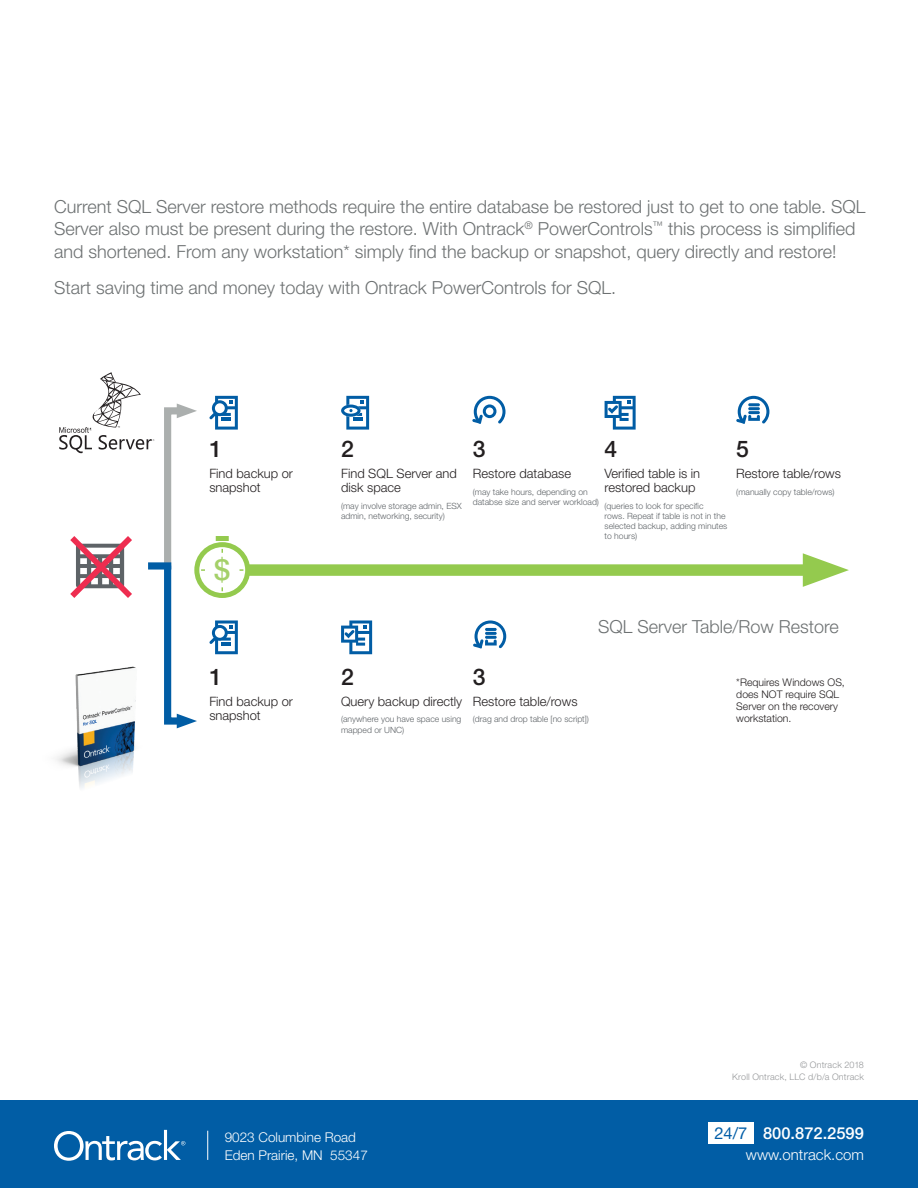
<style>
.page{position:relative;width:918px;height:1188px;background:#fff}
.page>*{position:absolute;margin:0;border:0;box-sizing:border-box;transform-origin:0 0}
.t1{font:500 28.65px "Helvetica Neue LT Std";color:#a4d069}
.t2{font:500 22.95px "Helvetica Neue LT Std";color:#231f20}
.t3{font:300 18px/22.5px "Helvetica Neue LT Std";color:#6d7172}
.t4{font:500 16.5px "Helvetica Neue LT Std";color:#fff}
.t5{font:300 15px "Helvetica Neue LT Std";color:#fff}
.t6{font:300 13.5px/18px "Helvetica Neue LT Std";color:#fff}
.t7{font:300 12.9px/14.4px "Helvetica Neue LT Std";color:#231f20}
.t8{font:300 10.5px/12px "Helvetica Neue LT Std";color:#231f20}
.t9{font:300 9px/12px "Helvetica Neue LT Std";letter-spacing:.02em;color:#96989a;text-align:right}
.t10{font:300 8.55px/10.1px "Helvetica Neue LT Std";color:#5e6367}
.s1{font-weight:400;color:#015da7}
</style>
<div class="page">
<div style="left:0;top:1100px;width:918px;height:88px;background:#015da5"></div>
<div style="left:708px;top:1122px;width:46px;height:21px;background:#fff"></div>
<svg style="left:207px;top:1131px;width:1px;height:29px"></svg>
<svg style="left:54px;top:1130px;width:131px;height:31px"></svg>
<img style="left:56px;top:666px;width:80px;height:122px">
<div style="left:234px;top:564px;width:588px;height:12px;background:#94ca4e"></div>
<svg style="left:803px;top:553px;width:46px;height:34px"></svg>
<div style="left:148px;top:562px;width:23px;height:8px;background:#015da5"></div>
<svg style="left:160px;top:404px;width:37px;height:324px"></svg>
<svg style="left:197px;top:545px;width:51px;height:51px"></svg>
<div style="left:194px;top:542px;width:56px;height:56px;border:5px solid #94ca4e;border-radius:50%"></div>
<div style="left:216px;top:536px;width:13px;height:5px;background:#94ca4e"></div>
<hr style="left:222px;top:549px;width:1px;height:42px;background:#94ca4e">
<hr style="left:201px;top:569px;width:42px;height:2px;background:#94ca4e">
<div style="left:205px;top:553px;width:35px;height:34px;background:#fff;border-radius:50%"></div>
<svg style="left:70px;top:536px;width:62px;height:62px"></svg>
<svg style="left:736px;top:396px;width:33px;height:28px"></svg>
<svg style="left:472px;top:396px;width:34px;height:28px"></svg>
<svg style="left:473px;top:620px;width:33px;height:29px"></svg>
<svg style="left:59px;top:372px;width:95px;height:81px"></svg>
<svg style="left:210px;top:396px;width:28px;height:34px"></svg>
<svg style="left:341px;top:396px;width:28px;height:34px"></svg>
<svg style="left:605px;top:396px;width:31px;height:34px"></svg>
<svg style="left:210px;top:620px;width:28px;height:34px"></svg>
<svg style="left:341px;top:620px;width:31px;height:34px"></svg>
<p class="t3" style="left:54px;top:195px;width:813px">Current SQL Server restore methods require the entire database be restored just to get to one table. SQL<br>Server also must be present during the restore. With Ontrack<sup>®</sup> PowerControls<sup>™</sup> this process is simplified and shortened. From any workstation* simply find the backup or snapshot, query directly and restore!</p>
<p class="t3" style="left:54px;top:276px;width:564px">Start saving time and money today with Ontrack PowerControls for SQL.</p>
<p class="t2" style="left:209px;top:435px;width:14px">1</p>
<p class="t7" style="left:209px;top:466px;width:85px">Find backup or snapshot</p>
<h1 class="t1" style="left:214px;top:553px;width:17px">$</h1>
<p class="t2" style="left:209px;top:663px;width:14px">1</p>
<p class="t7" style="left:209px;top:694px;width:85px">Find backup or snapshot</p>
<p class="t2" style="left:341px;top:435px;width:14px">2</p>
<p class="t7" style="left:341px;top:466px;width:117px">Find SQL Server and disk space</p>
<p class="t10" style="left:341px;top:501px;width:122px">(may involve storage admin, ESX admin, networking, security)</p>
<p class="t2" style="left:473px;top:435px;width:14px">3</p>
<p class="t7" style="left:473px;top:466px;width:100px">Restore database</p>
<p class="t10" style="left:473px;top:486px;width:128px">(may take hours, depending on databse size and server workload)</p>
<p class="t2" style="left:605px;top:435px;width:14px">4</p>
<p class="t7" style="left:605px;top:466px;width:97px">Verified table is in restored backup</p>
<p class="t10" style="left:605px;top:501px;width:124px">(queries to look for specific<br>rows. Repeat if table is not in the selected backup, adding minutes to hours)</p>
<p class="t2" style="left:736px;top:435px;width:14px">5</p>
<p class="t7" style="left:736px;top:466px;width:106px">Restore table/rows</p>
<p class="t10" style="left:736px;top:486px;width:100px">(manually copy table/rows)</p>
<p class="t3" style="left:598px;top:615px;width:242px">SQL Server Table/Row Restore</p>
<p class="t2" style="left:341px;top:663px;width:14px">2</p>
<p class="t7" style="left:341px;top:694px;width:123px">Query backup directly</p>
<p class="t10" style="left:341px;top:714px;width:122px">(anywhere you have space using mapped or UNC)</p>
<p class="t2" style="left:473px;top:663px;width:14px">3</p>
<p class="t7" style="left:473px;top:694px;width:106px">Restore table/rows</p>
<p class="t10" style="left:473px;top:714px;width:118px">(drag and drop table [no script])</p>
<p class="t8" style="left:736px;top:676px;width:110px">*Requires Windows OS, does NOT require SQL<br>Server on the recovery workstation.</p>
<p class="t6" style="left:225px;top:1128px;width:145px">9023 Columbine Road<br>Eden Prairie, MN 55347</p>
<p class="t9" style="left:732px;top:1059px;width:133px">© Ontrack 2018<br>Kroll Ontrack, LLC d/b/a Ontrack</p>
<p class="t4" style="left:714px;top:1123px;width:151px"><span class="s1">24/7</span> 800.872.2599</p>
<p class="t5" style="left:746px;top:1145px;width:120px">www.ontrack.com</p>
</div>
